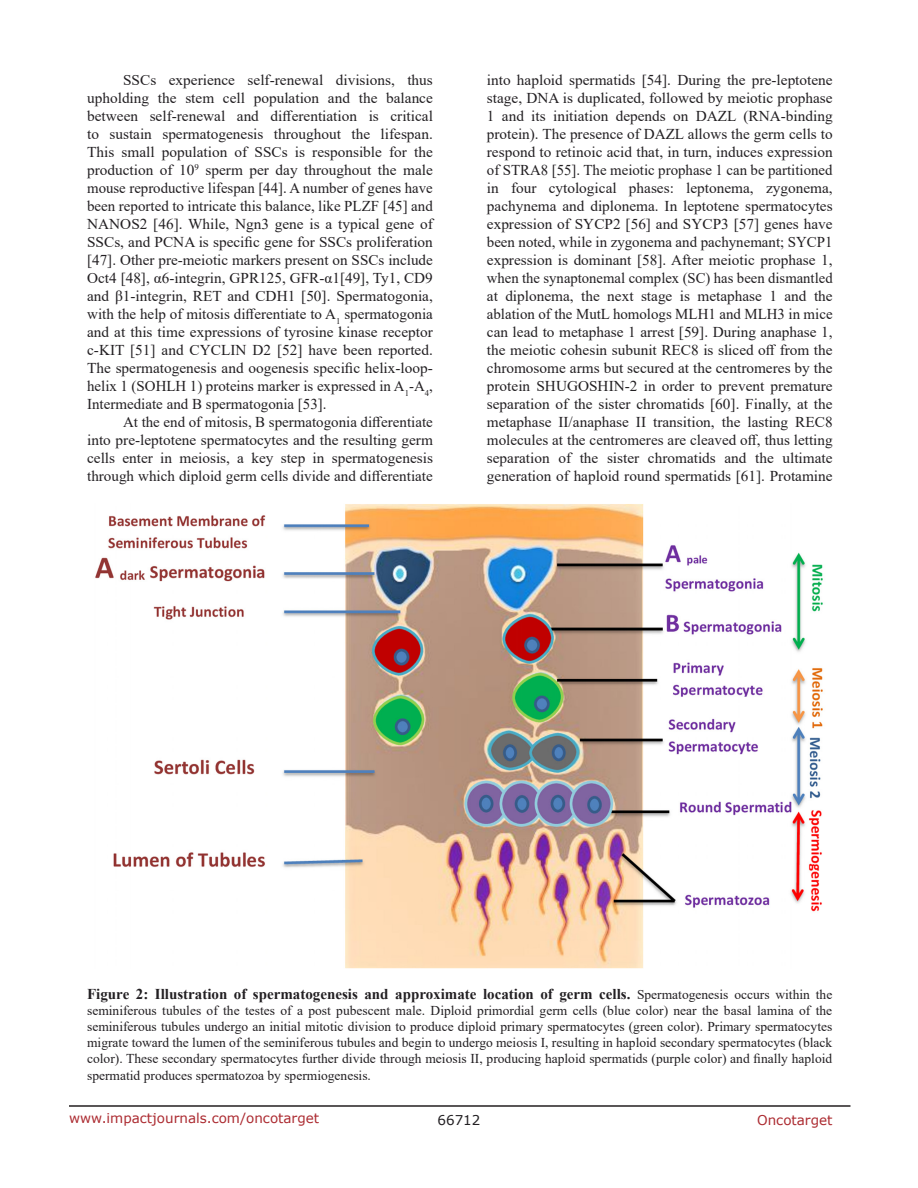
<style>
.page{position:relative;width:918px;height:1188px;background:#fff}
.page>*{position:absolute;margin:0;border:0;box-sizing:border-box;transform-origin:0 0}
.BodyText{font:15px/18px "Times New Roman";color:#221f22;text-align:justify}
.FigureText{font:700 15px "Times New Roman";color:#221f22}
.FigureText-2{font:13.5px/16.2px "Times New Roman";color:#221f22;text-align:justify}
.t1{font:13.5px "Verdana";color:#ac2b31}
.t2{font:13.5px "Verdana";color:#221f22}
.s1{font-weight:400;font-size:13.5px}
</style>
<div class="page">
<hr style="left:69px;top:1105px;width:781px;height:2px;background:#231f20">
<img style="left:95px;top:504px;width:728px;height:465px">
<p class="BodyText" style="left:87px;top:71px;width:347px;text-indent:36px">SSCs experience self-renewal divisions, thus upholding the stem cell population and the balance between self-renewal and differentiation is critical to sustain spermatogenesis throughout the lifespan.<br>This small population of SSCs is responsible for the production of 10<sup>9</sup> sperm per day throughout the male mouse reproductive lifespan [44]. A number of genes have been reported to intricate this balance, like PLZF [45] and NANOS2 [46]. While, Ngn3 gene is a typical gene of SSCs, and PCNA is specific gene for SSCs proliferation [47]. Other pre-meiotic markers present on SSCs include Oct4 [48], α6-integrin, GPR125, GFR-α1[49], Ty1, CD9 and β1-integrin, RET and CDH1 [50]. Spermatogonia, with the help of mitosis differentiate to A<sub>1</sub> spermatogonia and at this time expressions of tyrosine kinase receptor c-KIT [51] and CYCLIN D2 [52] have been reported.<br>The spermatogenesis and oogenesis specific helix-loop&shy;helix 1 (SOHLH 1) proteins marker is expressed in A<sub>1</sub>-A<sub>4</sub>, Intermediate and B spermatogonia [53].</p>
<p class="BodyText" style="left:87px;top:413px;width:347px;text-indent:36px">At the end of mitosis, B spermatogonia differentiate into pre-leptotene spermatocytes and the resulting germ cells enter in meiosis, a key step in spermatogenesis through which diploid germ cells divide and differentiate</p>
<p class="BodyText" style="left:487px;top:71px;width:347px">into haploid spermatids [54]. During the pre-leptotene stage, DNA is duplicated, followed by meiotic prophase 1 and its initiation depends on DAZL (RNA-binding protein). The presence of DAZL allows the germ cells to respond to retinoic acid that, in turn, induces expression of STRA8 [55]. The meiotic prophase 1 can be partitioned in four cytological phases: leptonema, zygonema, pachynema and diplonema. In leptotene spermatocytes expression of SYCP2 [56] and SYCP3 [57] genes have been noted, while in zygonema and pachynemant; SYCP1 expression is dominant [58]. After meiotic prophase 1, when the synaptonemal complex (SC) has been dismantled at diplonema, the next stage is metaphase 1 and the ablation of the MutL homologs MLH1 and MLH3 in mice can lead to metaphase 1 arrest [59]. During anaphase 1, the meiotic cohesin subunit REC8 is sliced off from the chromosome arms but secured at the centromeres by the protein SHUGOSHIN-2 in order to prevent premature separation of the sister chromatids [60]. Finally, at the metaphase II/anaphase II transition, the lasting REC8 molecules at the centromeres are cleaved off, thus letting separation of the sister chromatids and the ultimate generation of haploid round spermatids [61]. Protamine</p>
<p class="FigureText" style="left:87px;top:983px;width:747px">Figure 2: Illustration of spermatogenesis and approximate location of germ cells. <span class="s1">Spermatogenesis occurs within the</span></p>
<p class="FigureText-2" style="left:87px;top:1002px;width:747px">seminiferous tubules of the testes of a post pubescent male. Diploid primordial germ cells (blue color) near the basal lamina of the seminiferous tubules undergo an initial mitotic division to produce diploid primary spermatocytes (green color). Primary spermatocytes migrate toward the lumen of the seminiferous tubules and begin to undergo meiosis I, resulting in haploid secondary spermatocytes (black color). These secondary spermatocytes further divide through meiosis II, producing haploid spermatids (purple color) and finally haploid spermatid produces spermatozoa by spermiogenesis.</p>
<p class="t1" style="left:69px;top:1109px;width:252px">www.impactjournals.com/oncotarget</p>
<p class="t2" style="left:438px;top:1111px;width:44px">66712</p>
<p class="t1" style="left:757px;top:1111px;width:77px">Oncotarget</p>
</div>
